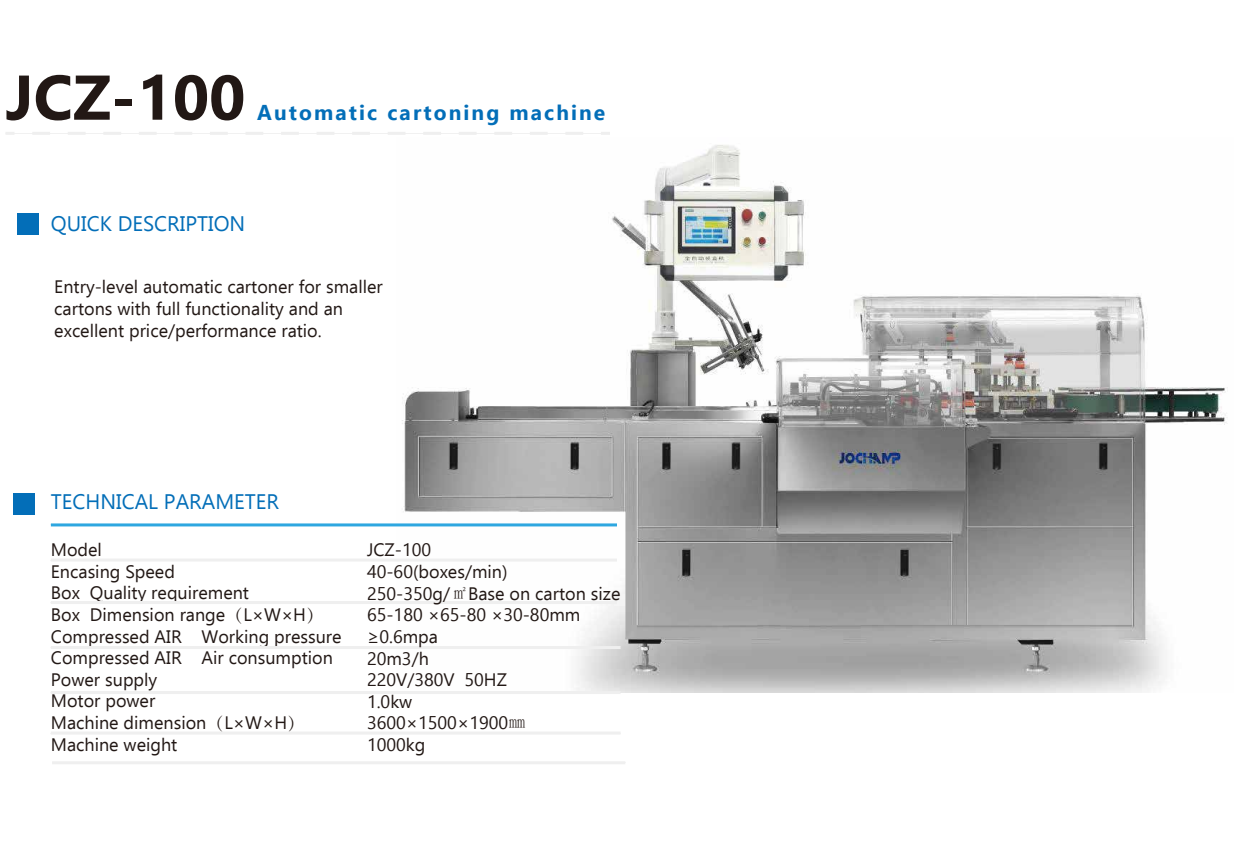
<style>
.page{position:relative;width:1234px;height:851px;background:#fff}
.page>*{position:absolute;margin:0;border:0;box-sizing:border-box;transform-origin:0 0}
.t1{font:700 63px "Ebrima";color:#221815}
.t2{font:21px "Ebrima";color:#036eb8}
.t3{font:700 21px "Ebrima";letter-spacing:.1em;color:#036eb8}
.t4{font:18px/21.6px "Ebrima";color:#221815}
.s1{font-family:"Adobe Song Std";font-weight:300}
</style>
<div class="page">
<img style="left:396px;top:145px;width:832px;height:547px">
<svg style="left:5px;top:132px;width:9px;height:3px"></svg>
<svg style="left:32px;top:132px;width:560px;height:3px"></svg>
<svg style="left:601px;top:132px;width:9px;height:3px"></svg>
<div style="left:17px;top:213px;width:22px;height:22px;background:#036eb8"></div>
<div style="left:13px;top:492px;width:22px;height:22px;background:#036eb8"></div>
<hr style="left:51px;top:558px;width:566px;height:3px;background:#efefef">
<hr style="left:51px;top:601px;width:566px;height:3px;background:#efefef">
<hr style="left:51px;top:646px;width:569px;height:3px;background:#efefef">
<hr style="left:51px;top:731px;width:569px;height:3px;background:#efefef">
<hr style="left:52px;top:761px;width:573px;height:3px;background:#efefef">
<hr style="left:51px;top:691px;width:569px;height:3px;background:#efefef">
<hr style="left:51px;top:523px;width:566px;height:3px;background:#2ea7e0">
<h1 class="t1" style="left:5px;top:48px;width:241px">JCZ-100</h1>
<p class="t3" style="left:257px;top:96px;width:349px">Automatic cartoning machine</p>
<p class="t2" style="left:51px;top:208px;width:196px">QUICK DESCRIPTION</p>
<p class="t4" style="left:54px;top:275px;width:330px">Entry-level automatic cartoner for smaller cartons with full functionality and an excellent price/performance ratio.</p>
<p class="t2" style="left:51px;top:486px;width:230px">TECHNICAL PARAMETER</p>
<p class="t4" style="left:51px;top:538px;width:292px">Model<br>Encasing Speed<br>Box Quality requirement<br>Box Dimension range<span class="s1">（</span>L×W×H<span class="s1">）<br></span>Compressed AIR Working pressure<br>Compressed AIR Air consumption<br>Power supply<br>Motor power<br>Machine dimension<span class="s1">（</span>L×W×H<span class="s1">）<br></span>Machine weight</p>
<p class="t4" style="left:367px;top:538px;width:255px">JCZ-100<br>40-60(boxes/min)<br>250-350g/<span class="s1">㎡</span>Base on carton size<br>65-180 ×65-80 ×30-80mm ≥0.6mpa<br>20m3/h<br>220V/380V 50HZ<br>1.0kw<br>3600×1500×1900<span class="s1">㎜<br></span>1000kg</p>
</div>
